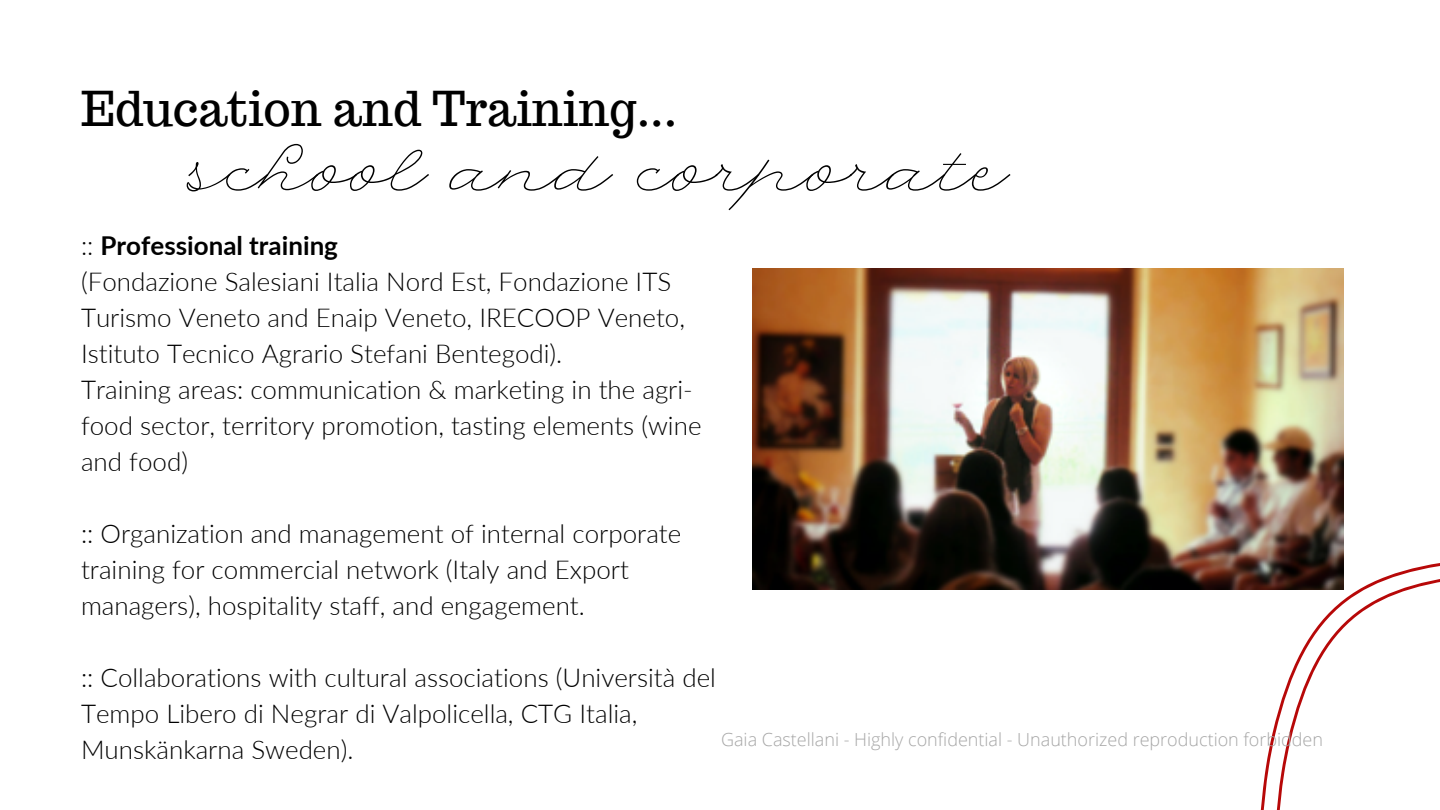
<style>
.page{position:relative;width:1440px;height:810px;background:#fff}
.page>*{position:absolute;margin:0;border:0;box-sizing:border-box;transform-origin:0 0}
.t1{font:69px "Rolling Pen Curly";color:#000}
.t2{font:47px "Trocchi";color:#000}
.t3{font:300 26px/36px "Lato";color:#000}
.t4{font:300 18px "Open Sans";color:#a6a6a6}
.s1{font-weight:700}
</style>
<div class="page">
<svg style="left:1260px;top:563px;width:180px;height:247px"></svg>
<img style="left:753px;top:268px;width:591px;height:322px">
<h3 class="t2" style="left:81px;top:78px;width:598px">Education and Training...</h3>
<p class="t1" style="left:184px;top:124px;width:821px">school and corporate</p>
<h1 class="t3" style="left:81px;top:227px;width:622px">:: <span class="s1">Professional training<br></span>(Fondazione Salesiani Italia Nord Est, Fondazione ITS Turismo Veneto and Enaip Veneto, IRECOOP Veneto, Istituto Tecnico Agrario Stefani Bentegodi).<br>Training areas: communication &amp; marketing in the agri&shy;food sector, territory promotion, tasting elements (wine and food)</h1>
<h3 class="t3" style="left:81px;top:515px;width:602px">:: Organization and management of internal corporate training for commercial network (Italy and Export managers), hospitality staff, and engagement.</h3>
<h3 class="t3" style="left:81px;top:659px;width:637px">:: Collaborations with cultural associations (Università del<br>Tempo Libero di Negrar di Valpolicella, CTG Italia,<br>Munskänkarna Sweden).</h3>
<p class="t4" style="left:721px;top:727px;width:604px">Gaia Castellani - Highly confidential - Unauthorized reproduction forbidden</p>
</div>
